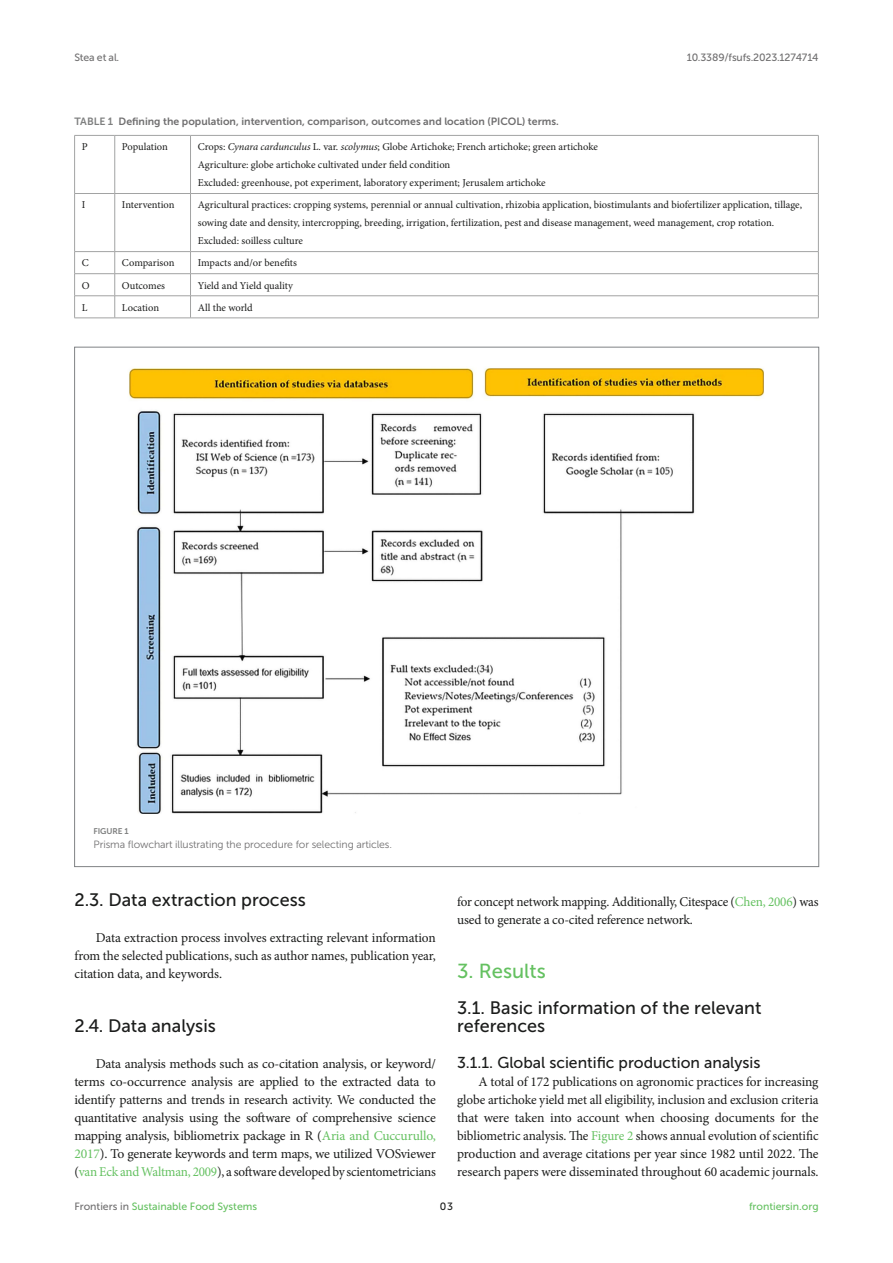
<style>
.page{position:relative;width:893px;height:1263px;background:#fff}
.page>*{position:absolute;margin:0;border:0;box-sizing:border-box;transform-origin:0 0}
.HEAD_1{font:20.25px "Museo Sans 500";color:#65c161}
.HEAD_2_after_HEAD_1{font:18px/18px "Museo Sans 500";color:#1b1c1b}
.HEAD_2{font:18px "Museo Sans 500";color:#1b1c1b}
.HEAD_3_after_HEAD_2{font:15.75px "Museo Sans 500";color:#1b1c1b}
.TEXT_FLUSH{font:13.5px/18px "Minion Pro";letter-spacing:-.015em;color:#1b1c1b;text-align:justify}
.TB_TX{font:10.5px/18px "Minion Pro";color:#1b1c1b}
.TT{font:10.5px "Museo Sans 700";color:#706f70}
.FIG_LEG{font:10.5px "Museo Sans 300";letter-spacing:-.01em;color:#706f70}
.t1{font:10.5px "Museo Sans 500";color:#65c161}
.t2{font:10.5px "Museo Sans 500";letter-spacing:-.015em;color:#706f70}
.t3{font:10.5px "Museo Sans 500";color:#1b1c1b}
.FIG_HD{font:8.25px "Museo Sans 700";letter-spacing:-.01em;color:#7e7f7f}
.s1{color:#7e7f7f}
.s2{font-style:italic}
.s3{color:#65c161}
.s4{color:#706f70}
</style>
<div class="page">
<hr style="left:115px;top:135px;width:75px;height:1px;background:#a2a3a3">
<hr style="left:115px;top:273px;width:75px;height:1px;background:#a2a3a3">
<hr style="left:115px;top:193px;width:75px;height:1px;background:#a2a3a3">
<hr style="left:115px;top:251px;width:75px;height:1px;background:#a2a3a3">
<hr style="left:115px;top:295px;width:75px;height:1px;background:#a2a3a3">
<hr style="left:115px;top:318px;width:75px;height:1px;background:#a2a3a3">
<hr style="left:190px;top:135px;width:629px;height:1px;background:#a2a3a3">
<hr style="left:190px;top:136px;width:1px;height:57px;background:#a2a3a3">
<hr style="left:818px;top:136px;width:1px;height:57px;background:#a2a3a3">
<hr style="left:190px;top:193px;width:629px;height:1px;background:#a2a3a3">
<hr style="left:190px;top:194px;width:1px;height:57px;background:#a2a3a3">
<hr style="left:818px;top:194px;width:1px;height:57px;background:#a2a3a3">
<hr style="left:190px;top:251px;width:629px;height:1px;background:#a2a3a3">
<hr style="left:190px;top:273px;width:629px;height:1px;background:#a2a3a3">
<hr style="left:190px;top:295px;width:629px;height:1px;background:#a2a3a3">
<svg style="left:190px;top:252px;width:1px;height:66px"></svg>
<svg style="left:818px;top:252px;width:1px;height:66px"></svg>
<hr style="left:190px;top:318px;width:629px;height:1px;background:#a2a3a3">
<hr style="left:74px;top:135px;width:41px;height:1px;background:#a2a3a3">
<hr style="left:74px;top:136px;width:1px;height:57px;background:#a2a3a3">
<hr style="left:114px;top:136px;width:1px;height:57px;background:#a2a3a3">
<hr style="left:74px;top:193px;width:41px;height:1px;background:#a2a3a3">
<hr style="left:74px;top:194px;width:1px;height:57px;background:#a2a3a3">
<hr style="left:114px;top:194px;width:1px;height:57px;background:#a2a3a3">
<hr style="left:74px;top:251px;width:41px;height:1px;background:#a2a3a3">
<hr style="left:74px;top:273px;width:41px;height:1px;background:#a2a3a3">
<hr style="left:74px;top:295px;width:41px;height:1px;background:#a2a3a3">
<svg style="left:74px;top:252px;width:1px;height:66px"></svg>
<svg style="left:114px;top:252px;width:1px;height:66px"></svg>
<hr style="left:74px;top:318px;width:41px;height:1px;background:#a2a3a3">
<img style="left:129px;top:368px;width:635px;height:446px">
<p class="t2" style="left:74px;top:51px;width:46px">Stea et al.</p>
<p class="t2" style="left:687px;top:51px;width:133px">10.3389/fsufs.2023.1274714</p>
<p class="TT" style="left:74px;top:115px;width:486px"><span class="s1">TABLE 1</span> Defining the population, intervention, comparison, outcomes and location (PICOL) terms.</p>
<p class="TB_TX" style="left:82px;top:138px;width:7px">P</p>
<p class="TB_TX" style="left:122px;top:138px;width:47px">Population</p>
<p class="TB_TX" style="left:198px;top:138px;width:402px">Crops: <span class="s2">Cynara cardunculus</span> L. var. <span class="s2">scolymus</span>; Globe Artichoke; French artichoke; green artichoke</p>
<p class="TB_TX" style="left:198px;top:156px;width:254px">Agriculture: globe artichoke cultivated under field condition</p>
<p class="TB_TX" style="left:198px;top:174px;width:349px">Excluded: greenhouse, pot experiment, laboratory experiment; Jerusalem artichoke</p>
<p class="TB_TX" style="left:82px;top:196px;width:5px">I</p>
<p class="TB_TX" style="left:122px;top:196px;width:54px">Intervention</p>
<p class="TB_TX" style="left:198px;top:196px;width:606px">Agricultural practices: cropping systems, perennial or annual cultivation, rhizobia application, biostimulants and biofertilizer application, tillage, sowing date and density, intercropping, breeding, irrigation, fertilization, pest and disease management, weed management, crop rotation.</p>
<p class="TB_TX" style="left:198px;top:232px;width:107px">Excluded: soilless culture</p>
<p class="TB_TX" style="left:82px;top:254px;width:8px">C</p>
<p class="TB_TX" style="left:122px;top:254px;width:54px">Comparison</p>
<p class="TB_TX" style="left:198px;top:254px;width:101px">Impacts and/or benefits</p>
<p class="TB_TX" style="left:82px;top:276px;width:9px">O</p>
<p class="TB_TX" style="left:122px;top:276px;width:45px">Outcomes</p>
<p class="TB_TX" style="left:198px;top:276px;width:97px">Yield and Yield quality</p>
<p class="TB_TX" style="left:82px;top:298px;width:7px">L</p>
<p class="TB_TX" style="left:122px;top:298px;width:39px">Location</p>
<p class="TB_TX" style="left:198px;top:298px;width:57px">All the world</p>
<p class="FIG_HD" style="left:94px;top:827px;width:37px">FIGURE 1</p>
<p class="FIG_LEG" style="left:94px;top:838px;width:300px">Prisma flowchart illustrating the procedure for selecting articles.</p>
<p class="HEAD_2" style="left:74px;top:890px;width:233px">2.3. Data extraction process</p>
<p class="TEXT_FLUSH" style="left:74px;top:929px;width:363px;text-indent:21px">Data extraction process involves extracting relevant information from the selected publications, such as author names, publication year, citation data, and keywords.</p>
<p class="HEAD_2" style="left:74px;top:1016px;width:143px">2.4. Data analysis</p>
<p class="TEXT_FLUSH" style="left:74px;top:1055px;width:363px;text-indent:21px">Data analysis methods such as co-citation analysis, or keyword/ terms co-occurrence analysis are applied to the extracted data to identify patterns and trends in research activity. We conducted the quantitative analysis using the software of comprehensive science mapping analysis, bibliometrix package in R (<span class="s3">Aria and Cuccurullo, 2017</span>). To generate keywords and term maps, we utilized VOSviewer (<span class="s3">van Eck and Waltman, 2009</span>), a software developed by scientometricians</p>
<p class="TEXT_FLUSH" style="left:457px;top:893px;width:363px">for concept network mapping. Additionally, Citespace (<span class="s3">Chen, 2006</span>) was used to generate a co-cited reference network.</p>
<p class="HEAD_1" style="left:457px;top:960px;width:90px">3. Results</p>
<p class="HEAD_2_after_HEAD_1" style="left:457px;top:999px;width:306px">3.1. Basic information of the relevant references</p>
<p class="HEAD_3_after_HEAD_2" style="left:457px;top:1054px;width:305px">3.1.1. Global scientific production analysis</p>
<p class="TEXT_FLUSH" style="left:457px;top:1073px;width:363px;text-indent:21px">A total of 172 publications on agronomic practices for increasing globe artichoke yield met all eligibility, inclusion and exclusion criteria that were taken into account when choosing documents for the bibliometric analysis. The <span class="s3">Figure 2</span> shows annual evolution of scientific production and average citations per year since 1982 until 2022. The research papers were disseminated throughout 60 academic journals.</p>
<p class="t1" style="left:74px;top:1200px;width:184px"><span class="s4">Frontiers in</span> Sustainable Food Systems</p>
<p class="t3" style="left:440px;top:1200px;width:15px">03</p>
<p class="t1" style="left:749px;top:1200px;width:71px">frontiersin.org</p>
</div>
